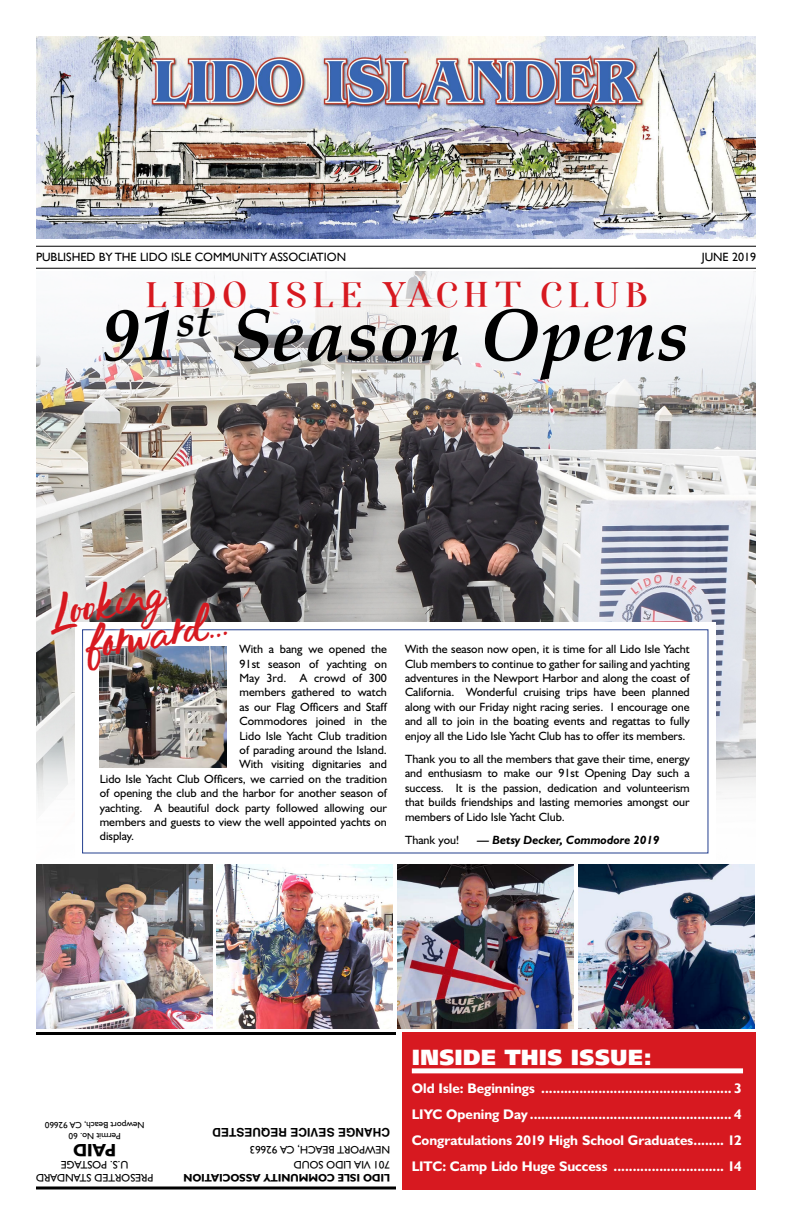
<style>
.page{position:relative;width:792px;height:1224px;background:#fff}
.page>*{position:absolute;margin:0;border:0;box-sizing:border-box;transform-origin:0 0}
.t1{font:italic 700 74px "Palatino";color:#000}
.t2{font:36px/38.5px "Los Banditos Alt 1 Script Alt 1";color:#d71920}
.t3{font:35px "Afterglow";letter-spacing:.2em;color:#d71920}
.t4{font:22px "Humanist 777 BT Extra Black B";color:#fff}
.t5{font:700 18px "Humanist 521 BT";color:#000}
.t6{font:700 14px/25.8px "Humanist 521 BT";color:#fff;text-align:justify}
.t7{font:12px/14.4px "Humanist 521 BT";color:#000;text-align:justify}
.t8{font:12px "Gill Sans";color:#000}
.t9{font:italic 700 12px "Humanist 521 BT";color:#000}
.t10{font:700 12px "Helvetica";color:#000}
.t11{font:11px/14.4px "Humanist 521 BT";color:#000}
.t12{font:700 11px "Humanist 521 BT";color:#000}
.t13{font:9px/10.8px "Humanist 521 BT";color:#000;text-align:center}
</style>
<div class="page">
<img style="left:36px;top:271px;width:720px;height:637px">
<hr style="left:36px;top:246px;width:720px;height:1px;background:#000">
<hr style="left:36px;top:268px;width:720px;height:1px;background:#000">
<svg style="left:36px;top:1186px;width:360px;height:4px"></svg>
<hr style="left:36px;top:1032px;width:360px;height:3px;background:#000">
<div style="left:402px;top:1032px;width:354px;height:158px;background:#d71920"></div>
<div style="left:412px;top:1068px;width:331px;height:5px;background:#fff"></div>
<img style="left:36px;top:36px;width:720px;height:203px">
<div style="left:75px;top:622px;width:641px;height:282px;background:#fff"></div>
<div style="left:82px;top:629px;width:626px;height:225px;border:1px solid #25408f"></div>
<img style="left:36px;top:864px;width:176px;height:164px">
<img style="left:217px;top:864px;width:176px;height:164px">
<img style="left:398px;top:864px;width:176px;height:164px">
<img style="left:578px;top:864px;width:177px;height:164px">
<img style="left:99px;top:684px;width:127px;height:84px">
<div style="left:127px;top:262px;width:539px;height:66px;background:#fff"></div>
<img style="left:37px;top:556px;width:200px;height:128px">
<p class="t8" style="left:36px;top:250px;width:312px">PUBLISHED BY THE LIDO ISLE COMMUNITY ASSOCIATION</p>
<p class="t8" style="left:702px;top:250px;width:56px">JUNE 2019</p>
<h3 class="t3" style="left:146px;top:274px;width:502px">LIDO ISLE YACHT CLUB</h3>
<h1 class="t1" style="left:102px;top:290px;width:588px">91<sup>st</sup> Season Opens</h1>
<h2 class="t2" style="left:76px;top:589px;width:146px;text-indent:-33px;rotate:-9deg">Loo king forward...</h2>
<p class="t7" style="left:240px;top:642px;width:149px">With a bang we opened the</p>
<p class="t7" style="left:240px;top:656px;width:149px">91st season of yachting on</p>
<p class="t7" style="left:240px;top:670px;width:149px">May 3rd. A crowd of 300</p>
<p class="t7" style="left:240px;top:685px;width:149px">members gathered to watch</p>
<p class="t7" style="left:240px;top:699px;width:149px">as our Flag Officers and Staff</p>
<p class="t7" style="left:240px;top:714px;width:149px">Commodores joined in the</p>
<p class="t7" style="left:240px;top:728px;width:149px">Lido Isle Yacht Club tradition</p>
<p class="t7" style="left:240px;top:742px;width:149px">of parading around the Island.</p>
<p class="t7" style="left:240px;top:757px;width:149px">With visiting dignitaries and</p>
<p class="t7" style="left:100px;top:771px;width:289px">Lido Isle Yacht Club Officers, we carried on the tradition</p>
<p class="t7" style="left:100px;top:786px;width:289px">of opening the club and the harbor for another season of</p>
<p class="t7" style="left:100px;top:800px;width:289px">yachting. A beautiful dock party followed allowing our</p>
<p class="t7" style="left:100px;top:814px;width:289px">members and guests to view the well appointed yachts on</p>
<p class="t7" style="left:100px;top:829px;width:36px">display.</p>
<p class="t7" style="left:405px;top:642px;width:286px">With the season now open, it is time for all Lido Isle Yacht Club members to continue to gather for sailing and yachting adventures in the Newport Harbor and along the coast of California. Wonderful cruising trips have been planned along with our Friday night racing series. I encourage one and all to join in the boating events and regattas to fully enjoy all the Lido Isle Yacht Club has to offer its members.</p>
<p class="t7" style="left:405px;top:751px;width:286px">Thank you to all the members that gave their time, energy and enthusiasm to make our 91st Opening Day such a success. It is the passion, dedication and volunteerism that builds friendships and lasting memories amongst our members of Lido Isle Yacht Club.</p>
<p class="t7" style="left:405px;top:832px;width:56px">Thank you!</p>
<p class="t9" style="left:477px;top:832px;width:184px">— Betsy Decker, Commodore 2019</p>
<p class="t13" style="left:145px;top:1142px;width:101px;rotate:-180deg">Permit No. 60<br>Newport Beach, CA 92660</p>
<h3 class="t5" style="left:116px;top:1161px;width:44px;rotate:-180deg">PAID</h3>
<p class="t11" style="left:154px;top:1185px;width:119px;line-height:13.2px;text-align:center;rotate:-180deg">PRESORTED STANDARD<br>U.S. POSTAGE</p>
<p class="t10" style="left:390px;top:1142px;width:179px;rotate:-180deg">CHANGE SEVICE REQUESTED</p>
<p class="t11" style="left:390px;top:1172px;width:142px;rotate:-180deg">701 VIA LIDO SOUD<br>NEWPORT BEACH, CA 92663</p>
<p class="t12" style="left:390px;top:1185px;width:208px;rotate:-180deg">LIDO ISLE COMMUNITY ASSOCIATION</p>
<h3 class="t4" style="left:412px;top:1043px;width:242px">INSIDE THIS ISSUE:</h3>
<p class="t6" style="left:412px;top:1075px;width:332px">Old Isle: Beginnings .................................................. 3<br>LIYC Opening Day ..................................................... 4<br>Congratulations 2019 High School Graduates........ 12<br>LITC: Camp Lido Huge Success ............................. 14</p>
</div>
